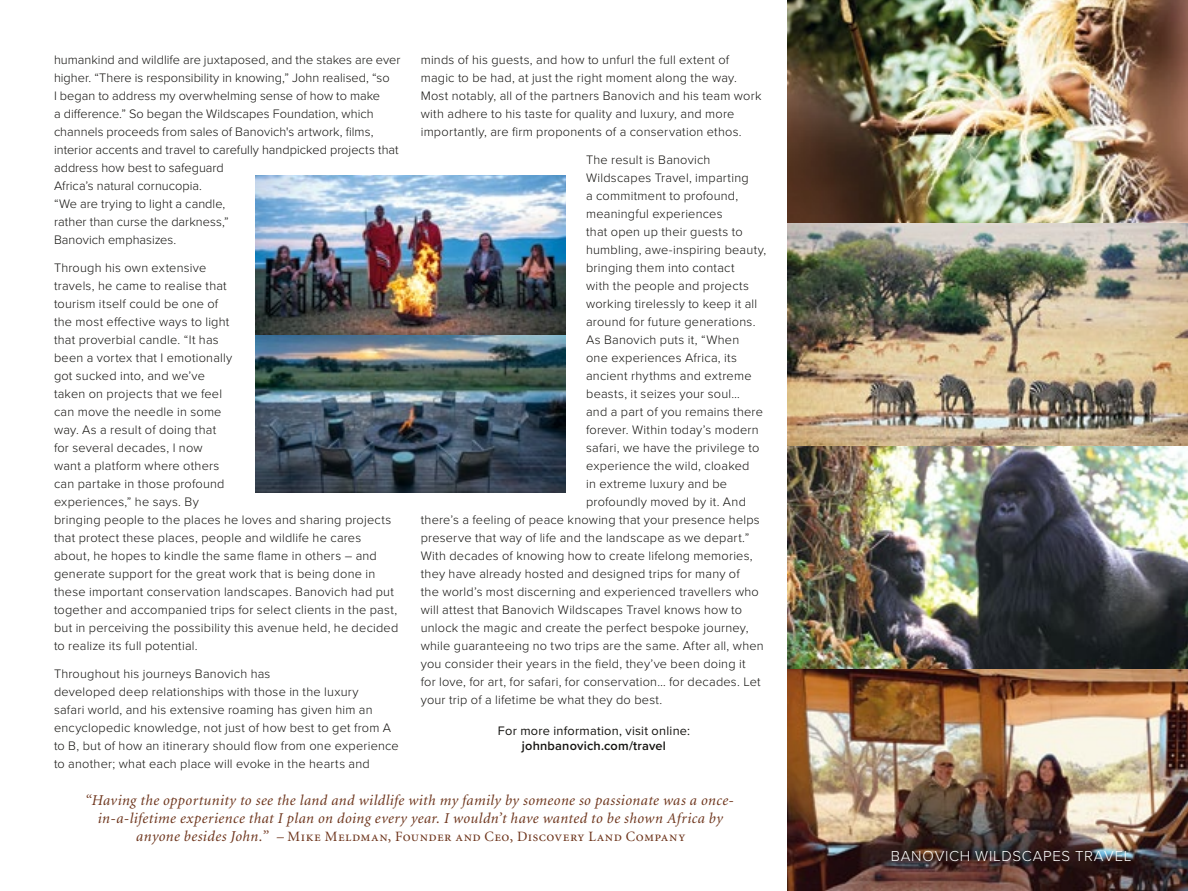
<style>
.page{position:relative;width:1188px;height:891px;background:#fff}
.page>*{position:absolute;margin:0;border:0;box-sizing:border-box;transform-origin:0 0}
.t1{font:italic 15px/18px "Minion";letter-spacing:.025em;color:#6d341b;text-align:center}
.t2{font:300 15px "Proxima Nova";letter-spacing:.05em;color:#fff}
.t3{font:14.25px "Minion Regular SC";letter-spacing:.03em;color:#6d341b}
.t4{font:300 12.75px/18px "Proxima Nova";letter-spacing:.015em;color:#141310}
.t5{font:12.75px "Proxima Nova";letter-spacing:.02em;color:#141310}
.t6{font:600 12.75px "Proxima Nova";letter-spacing:.015em;color:#141310}
.s1{font-family:"Minion";font-style:italic;font-size:15px}
.s2{font-family:"Minion";font-style:italic}
</style>
<div class="page">
<img style="left:788px;top:0;width:400px;height:891px">
<img style="left:255px;top:175px;width:311px;height:317px">
<p class="t4" style="left:54px;top:51px;width:348px">humankind and wildlife are juxtaposed, and the stakes are ever higher. “There is responsibility in knowing,” John realised, “so<br>I began to address my overwhelming sense of how to make<br>a difference.” So began the Wildscapes Foundation, which channels proceeds from sales of Banovich's artwork, films, interior accents and travel to carefully handpicked projects that address how best to safeguard<br>Africa’s natural cornucopia.<br>“We are trying to light a candle,<br>rather than curse the darkness,”<br>Banovich emphasizes.</p>
<p class="t4" style="left:54px;top:259px;width:346px">Through his own extensive<br>travels, he came to realise that<br>tourism itself could be one of<br>the most effective ways to light<br>that proverbial candle. “It has<br>been a vortex that I emotionally<br>got sucked into, and we’ve<br>taken on projects that we feel<br>can move the needle in some<br>way. As a result of doing that<br>for several decades, I now<br>want a platform where others<br>can partake in those profound<br>experiences,” he says. By<br>bringing people to the places he loves and sharing projects that protect these places, people and wildlife he cares about, he hopes to kindle the same flame in others – and generate support for the great work that is being done in these important conservation landscapes. Banovich had put together and accompanied trips for select clients in the past, but in perceiving the possibility this avenue held, he decided to realize its full potential.</p>
<p class="t4" style="left:54px;top:665px;width:346px">Throughout his journeys Banovich has<br>developed deep relationships with those in the luxury<br>safari world, and his extensive roaming has given him an encyclopedic knowledge, not just of how best to get from A to B, but of how an itinerary should flow from one experience to another; what each place will evoke in the hearts and</p>
<p class="t4" style="left:421px;top:51px;width:342px">minds of his guests, and how to unfurl the full extent of magic to be had, at just the right moment along the way.<br>Most notably, all of the partners Banovich and his team work with adhere to his taste for quality and luxury, and more importantly, are firm proponents of a conservation ethos.</p>
<p class="t4" style="left:586px;top:151px;width:126px">The result is Banovich</p>
<p class="t4" style="left:586px;top:169px;width:164px">Wildscapes Travel, imparting</p>
<p class="t4" style="left:586px;top:187px;width:154px">a commitment to profound,</p>
<p class="t4" style="left:586px;top:205px;width:138px">meaningful experiences</p>
<p class="t4" style="left:586px;top:223px;width:158px">that open up their guests to</p>
<p class="t4" style="left:586px;top:241px;width:182px">humbling, awe-inspiring beauty,</p>
<p class="t4" style="left:586px;top:259px;width:150px">bringing them into contact</p>
<p class="t4" style="left:586px;top:277px;width:165px">with the people and projects</p>
<p class="t4" style="left:586px;top:295px;width:173px">working tirelessly to keep it all</p>
<p class="t4" style="left:586px;top:313px;width:171px">around for future generations.</p>
<p class="t4" style="left:586px;top:331px;width:155px">As Banovich puts it, “When</p>
<p class="t4" style="left:586px;top:349px;width:153px">one experiences Africa, its</p>
<p class="t4" style="left:586px;top:367px;width:167px">ancient rhythms and extreme</p>
<p class="t4" style="left:586px;top:385px;width:155px">beasts, it seizes your soul…</p>
<p class="t4" style="left:586px;top:403px;width:178px">and a part of you remains there</p>
<p class="t4" style="left:586px;top:421px;width:174px">forever. Within today’s modern</p>
<p class="t4" style="left:586px;top:439px;width:175px">safari, we have the privilege to</p>
<p class="t4" style="left:586px;top:457px;width:165px">experience the wild, cloaked</p>
<p class="t4" style="left:586px;top:475px;width:143px">in extreme luxury and be</p>
<p class="t4" style="left:586px;top:493px;width:161px">profoundly moved by it. And</p>
<p class="t4" style="left:421px;top:511px;width:340px">there’s a feeling of peace knowing that your presence helps</p>
<p class="t4" style="left:421px;top:529px;width:330px">preserve that way of life and the landscape as we depart.”</p>
<p class="t4" style="left:421px;top:547px;width:333px">With decades of knowing how to create lifelong memories,</p>
<p class="t4" style="left:421px;top:565px;width:321px">they have already hosted and designed trips for many of</p>
<p class="t4" style="left:421px;top:583px;width:340px">the world’s most discerning and experienced travellers who</p>
<p class="t4" style="left:421px;top:601px;width:323px">will attest that Banovich Wildscapes Travel knows how to</p>
<p class="t4" style="left:421px;top:619px;width:329px">unlock the magic and create the perfect bespoke journey,</p>
<p class="t4" style="left:421px;top:637px;width:345px">while guaranteeing no two trips are the same. After all, when</p>
<p class="t4" style="left:421px;top:655px;width:326px">you consider their years in the field, they’ve been doing it</p>
<p class="t4" style="left:421px;top:673px;width:341px">for love, for art, for safari, for conservation… for decades. Let</p>
<p class="t4" style="left:421px;top:691px;width:243px">your trip of a lifetime be what they do best.</p>
<p class="t5" style="left:498px;top:724px;width:194px">For more information, visit online:</p>
<p class="t6" style="left:522px;top:739px;width:146px">johnbanovich.com/travel</p>
<p class="t1" style="left:85px;top:792px;width:650px">“Having the opportunity to see the land and wildlife with my family by someone so passionate was a once&shy;in-a-lifetime experience that I plan on doing every year. I wouldn’t have wanted to be shown Africa by</p>
<p class="t3" style="left:136px;top:829px;width:551px"><span class="s1">anyone besides John.”</span> <span class="s2">–</span> Mike Meldman, Founder and Ceo, Discovery Land Company</p>
<p class="t2" style="left:891px;top:847px;width:242px">BANOVICH WILDSCAPES TRAVEL</p>
</div>
